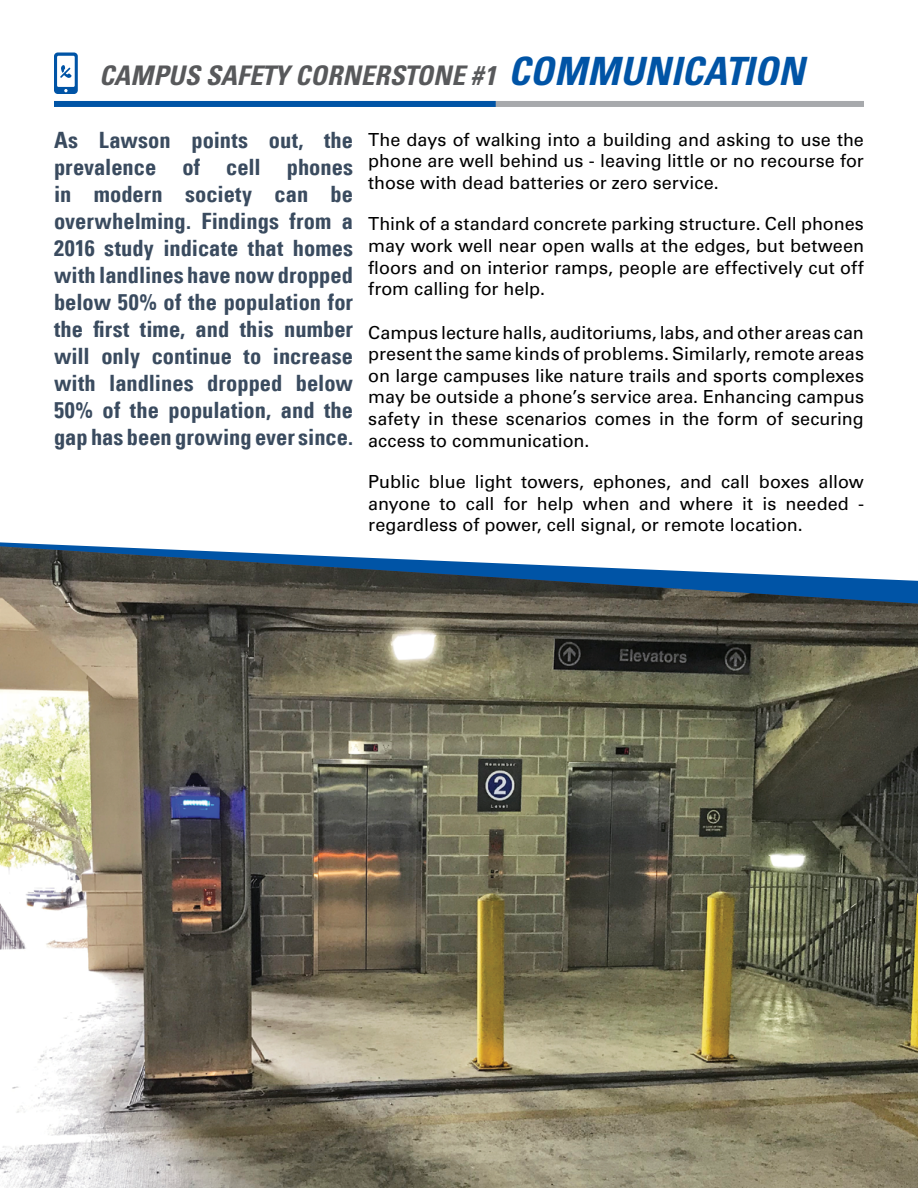
<style>
.page{position:relative;width:918px;height:1188px;background:#fff}
.page>*{position:absolute;margin:0;border:0;box-sizing:border-box;transform-origin:0 0}
.t1{font:italic 700 condensed 27px "Univers";letter-spacing:.005em;color:#58595b}
.t2{font:700 condensed 22.5px/27px "Univers LT";color:#3a4b5f;text-align:justify}
.t3{font:18px/21.6px "Univers LT Std";color:#000;text-align:justify}
.s1{font-size:39px;color:#0054a6}
</style>
<div class="page">
<div style="left:355px;top:101px;width:509px;height:6px;background:#a7a9ac"></div>
<div style="left:54px;top:101px;width:442px;height:6px;background:#0054a6"></div>
<img style="left:0;top:546px;width:918px;height:642px">
<svg style="left:54px;top:52px;width:24px;height:42px"></svg>
<h1 class="t1" style="left:99px;top:59px;width:707px">CAMPUS SAFETY CORNERSTONE #1 <span class="s1">COMMUNICATION</span></h1>
<p class="t2" style="left:54px;top:126px;width:301px">As Lawson points out, the prevalence of cell phones in modern society can be overwhelming. Findings from a 2016 study indicate that homes with landlines have now dropped below 50% of the population for the first time, and this number will only continue to increase with landlines dropped below 50% of the population, and the gap has been growing ever since.</p>
<p class="t3" style="left:368px;top:128px;width:497px">The days of walking into a building and asking to use the phone are well behind us - leaving little or no recourse for those with dead batteries or zero service.</p>
<p class="t3" style="left:368px;top:213px;width:497px">Think of a standard concrete parking structure. Cell phones may work well near open walls at the edges, but between floors and on interior ramps, people are effectively cut off from calling for help.</p>
<p class="t3" style="left:368px;top:321px;width:497px">Campus lecture halls, auditoriums, labs, and other areas can present the same kinds of problems. Similarly, remote areas on large campuses like nature trails and sports complexes may be outside a phone’s service area. Enhancing campus safety in these scenarios comes in the form of securing access to communication.</p>
<p class="t3" style="left:368px;top:471px;width:497px">Public blue light towers, ephones, and call boxes allow anyone to call for help when and where it is needed - regardless of power, cell signal, or remote location.</p>
</div>
